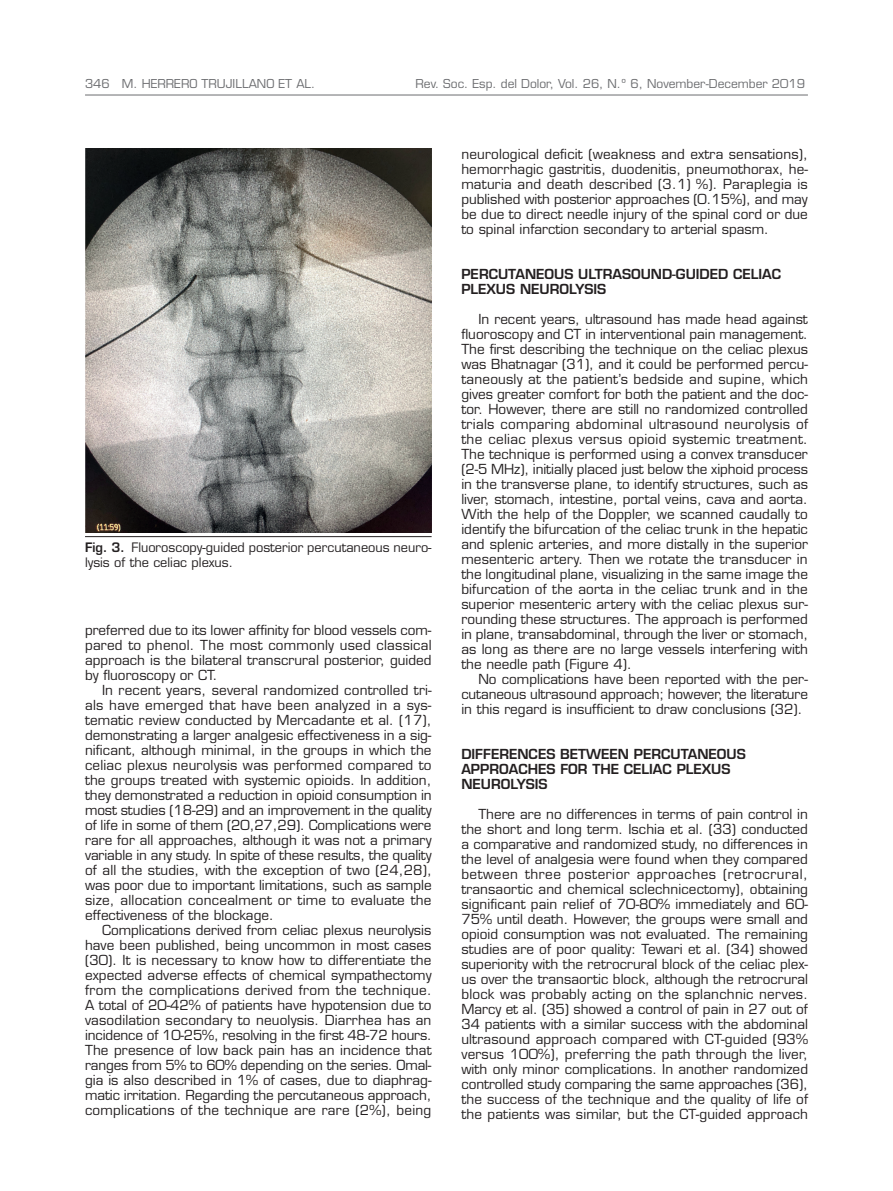
<style>
.page{position:relative;width:893px;height:1191px;background:#fff}
.page>*{position:absolute;margin:0;border:0;box-sizing:border-box;transform-origin:0 0}
.t1{font:13.5px/15px "Eurostile LT Std";letter-spacing:.005em;color:#231f20;text-align:justify}
.t2{font:600 13.5px/15px "Eurostile LT Std";color:#231f20}
.t3{font:12.75px/15.3px "Eurostile LT Std";color:#231f20}
.t4{font:12px "Eurostile LT Std";color:#6c6d70}
.s1{font-weight:600}
</style>
<div class="page">
<hr style="left:85px;top:95px;width:723px;height:1px;background:#6c6d70">
<img style="left:85px;top:149px;width:347px;height:384px">
<hr style="left:85px;top:536px;width:347px;height:1px;background:#231f20">
<p class="t4" style="left:85px;top:76px;width:232px">346 M. HERRERO TRUJILLANO ET AL.</p>
<p class="t4" style="left:416px;top:76px;width:391px">Rev. Soc. Esp. del Dolor, Vol. 26, N.º 6, November-December 2019</p>
<p class="t3" style="left:85px;top:539px;width:348px"><span class="s1">Fig. 3.</span> Fluoroscopy-guided posterior percutaneous neuro&shy;lysis of the celiac plexus.</p>
<p class="t1" style="left:85px;top:622px;width:348px">preferred due to its lower affinity for blood vessels com&shy;pared to phenol. The most commonly used classical approach is the bilateral transcrural posterior, guided by fluoroscopy or CT.</p>
<p class="t1" style="left:85px;top:682px;width:348px;text-indent:17px">In recent years, several randomized controlled tri&shy;als have emerged that have been analyzed in a sys&shy;tematic review conducted by Mercadante et al. (17), demonstrating a larger analgesic effectiveness in a sig&shy;nificant, although minimal, in the groups in which the celiac plexus neurolysis was performed compared to the groups treated with systemic opioids. In addition, they demonstrated a reduction in opioid consumption in most studies (18-29) and an improvement in the quality of life in some of them (20,27,29). Complications were rare for all approaches, although it was not a primary variable in any study. In spite of these results, the quality of all the studies, with the exception of two (24,28), was poor due to important limitations, such as sample size, allocation concealment or time to evaluate the effectiveness of the blockage.</p>
<p class="t1" style="left:85px;top:922px;width:348px;text-indent:17px">Complications derived from celiac plexus neurolysis have been published, being uncommon in most cases (30). It is necessary to know how to differentiate the expected adverse effects of chemical sympathectomy from the complications derived from the technique.<br>A total of 20-42% of patients have hypotension due to vasodilation secondary to neuolysis. Diarrhea has an incidence of 10-25%, resolving in the first 48-72 hours.<br>The presence of low back pain has an incidence that ranges from 5% to 60% depending on the series. Omal&shy;gia is also described in 1% of cases, due to diaphrag&shy;matic irritation. Regarding the percutaneous approach, complications of the technique are rare (2%), being</p>
<p class="t1" style="left:461px;top:147px;width:348px">neurological deficit (weakness and extra sensations), hemorrhagic gastritis, duodenitis, pneumothorax, he&shy;maturia and death described (3.1) %). Paraplegia is published with posterior approaches (0.15%), and may be due to direct needle injury of the spinal cord or due to spinal infarction secondary to arterial spasm.</p>
<p class="t2" style="left:461px;top:266px;width:321px">PERCUTANEOUS ULTRASOUND-GUIDED CELIAC<br>PLEXUS NEUROLYSIS</p>
<p class="t1" style="left:461px;top:312px;width:348px;text-indent:17px">In recent years, ultrasound has made head against fluoroscopy and CT in interventional pain management.<br>The first describing the technique on the celiac plexus was Bhatnagar (31), and it could be performed percu&shy;taneously at the patient’s bedside and supine, which gives greater comfort for both the patient and the doc&shy;tor. However, there are still no randomized controlled trials comparing abdominal ultrasound neurolysis of the celiac plexus versus opioid systemic treatment.<br>The technique is performed using a convex transducer (2-5 MHz), initially placed just below the xiphoid process in the transverse plane, to identify structures, such as liver, stomach, intestine, portal veins, cava and aorta.<br>With the help of the Doppler, we scanned caudally to identify the bifurcation of the celiac trunk in the hepatic and splenic arteries, and more distally in the superior mesenteric artery. Then we rotate the transducer in the longitudinal plane, visualizing in the same image the bifurcation of the aorta in the celiac trunk and in the superior mesenteric artery with the celiac plexus sur&shy;rounding these structures. The approach is performed in plane, transabdominal, through the liver or stomach, as long as there are no large vessels interfering with the needle path (Figure 4).</p>
<p class="t1" style="left:461px;top:672px;width:348px;text-indent:17px">No complications have been reported with the per&shy;cutaneous ultrasound approach; however, the literature in this regard is insufficient to draw conclusions (32).</p>
<p class="t2" style="left:461px;top:746px;width:286px">DIFFERENCES BETWEEN PERCUTANEOUS<br>APPROACHES FOR THE CELIAC PLEXUS<br>NEUROLYSIS</p>
<p class="t1" style="left:461px;top:807px;width:348px;text-indent:17px">There are no differences in terms of pain control in the short and long term. Ischia et al. (33) conducted a comparative and randomized study, no differences in the level of analgesia were found when they compared between three posterior approaches (retrocrural, transaortic and chemical sclechnicectomy), obtaining significant pain relief of 70-80% immediately and 60- 75% until death. However, the groups were small and opioid consumption was not evaluated. The remaining studies are of poor quality: Tewari et al. (34) showed superiority with the retrocrural block of the celiac plex&shy;us over the transaortic block, although the retrocrural block was probably acting on the splanchnic nerves.<br>Marcy et al. (35) showed a control of pain in 27 out of 34 patients with a similar success with the abdominal ultrasound approach compared with CT-guided (93% versus 100%), preferring the path through the liver, with only minor complications. In another randomized controlled study comparing the same approaches (36), the success of the technique and the quality of life of the patients was similar, but the CT-guided approach</p>
</div>
